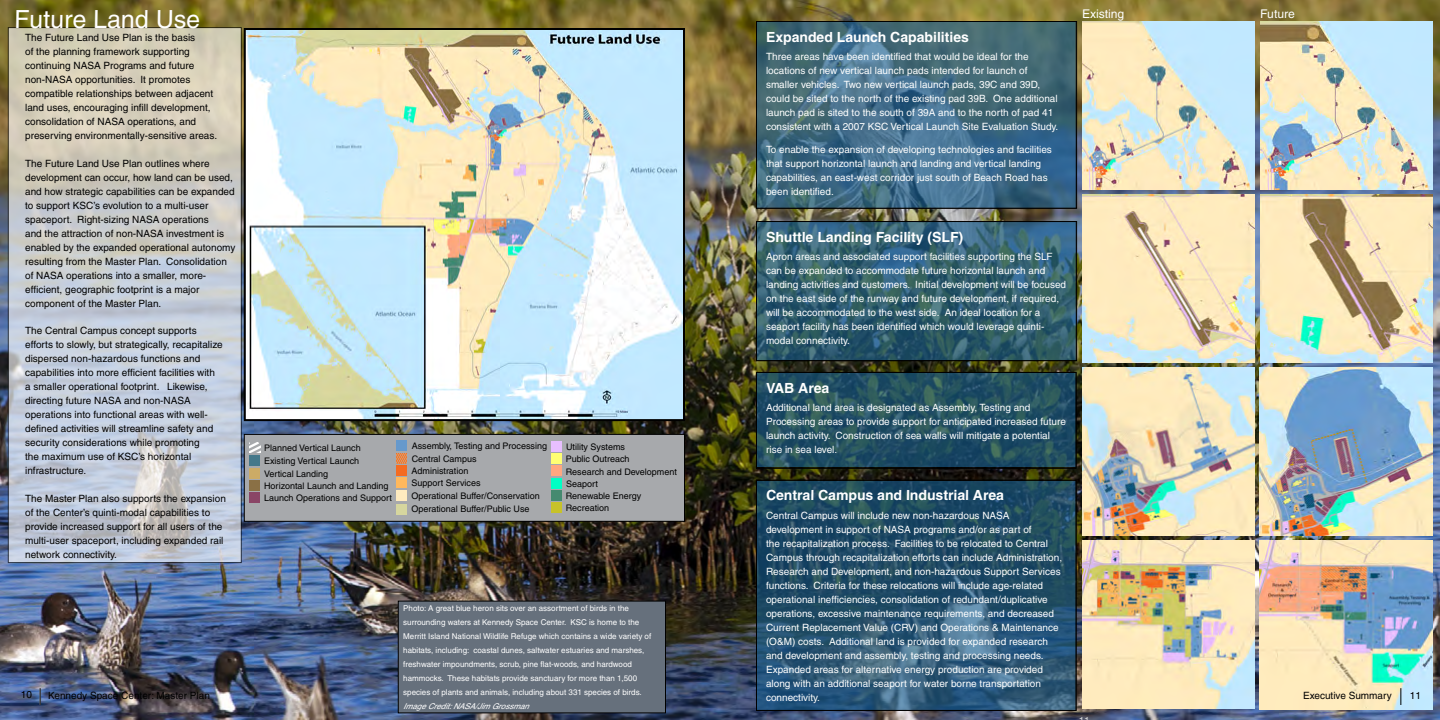
<style>
.page{position:relative;width:1440px;height:720px;background:#fff}
.page>*{position:absolute;margin:0;border:0;box-sizing:border-box;transform-origin:0 0}
.Section_Header_Text{font:25px "Helvetica";color:#fff}
.Header_Text{font:700 14px "Helvetica";color:#fff}
.Header_Text-2{font:12px "Helvetica";color:#fff}
.t1{font:10px/14px "Helvetica";color:#fff}
.t2{font:10px/14px "Helvetica";color:#000}
.t3{font:9px "Helvetica";color:#000}
.t4{font:8px/14px "Helvetica";color:#fff}
.s1{font-style:italic}
</style>
<div class="page">
<img style="left:0;top:0;width:1440px;height:720px">
<svg style="left:10px;top:29px;width:230px;height:532px;background:#cacdce"></svg>
<div style="left:398px;top:601px;width:268px;height:112px;background:#66707c"></div>
<div style="left:398px;top:601px;width:268px;height:112px;border:1px solid #000"></div>
<img style="left:247px;top:31px;width:435px;height:387px">
<div style="left:244px;top:28px;width:441px;height:393px;border:2px solid #000"></div>
<img style="left:1082px;top:21px;width:173px;height:169px">
<img style="left:1260px;top:21px;width:173px;height:169px">
<img style="left:1082px;top:194px;width:173px;height:169px">
<img style="left:1260px;top:194px;width:173px;height:169px">
<img style="left:1082px;top:367px;width:173px;height:169px">
<img style="left:1260px;top:367px;width:173px;height:169px">
<img style="left:1082px;top:540px;width:173px;height:169px">
<img style="left:1260px;top:540px;width:173px;height:169px">
<svg style="left:758px;top:223px;width:317px;height:136px;background:#315f70"></svg>
<div style="left:756px;top:221px;width:321px;height:140px;border:1px solid #000"></div>
<svg style="left:758px;top:374px;width:317px;height:92px;background:#224f61"></svg>
<div style="left:756px;top:372px;width:321px;height:97px;border:1px solid #000"></div>
<svg style="left:758px;top:482px;width:317px;height:227px;background:#26516d"></svg>
<div style="left:756px;top:480px;width:321px;height:231px;border:1px solid #000"></div>
<div style="left:244px;top:434px;width:440px;height:87px;background:#a7a9ac"></div>
<div style="left:244px;top:434px;width:441px;height:88px;border:1px solid #000"></div>
<div style="left:396px;top:466px;width:11px;height:10px;background:#f56b21"></div>
<div style="left:396px;top:478px;width:11px;height:10px;background:#ffb85c"></div>
<div style="left:551px;top:441px;width:11px;height:10px;background:#e8bfff"></div>
<div style="left:551px;top:453px;width:11px;height:11px;background:#ffff73"></div>
<div style="left:551px;top:466px;width:11px;height:10px;background:#ffa680"></div>
<div style="left:551px;top:478px;width:11px;height:10px;background:#00ffc4"></div>
<div style="left:551px;top:490px;width:11px;height:11px;background:#458a70"></div>
<div style="left:396px;top:491px;width:11px;height:10px;background:#ffebbf"></div>
<div style="left:396px;top:505px;width:11px;height:10px;background:#d6d69e"></div>
<div style="left:551px;top:503px;width:11px;height:10px;background:#c7c229"></div>
<div style="left:250px;top:456px;width:10px;height:10px;background:#45788a"></div>
<div style="left:250px;top:468px;width:10px;height:10px;background:#ccab66"></div>
<div style="left:250px;top:480px;width:10px;height:11px;background:#8a7045"></div>
<div style="left:250px;top:493px;width:10px;height:10px;background:#8a4566"></div>
<div style="left:396px;top:441px;width:11px;height:10px;background:#69c"></div>
<svg style="left:396px;top:454px;width:11px;height:10px"></svg>
<svg style="left:250px;top:443px;width:10px;height:10px"></svg>
<svg style="left:758px;top:23px;width:317px;height:184px;background:#416b81"></svg>
<div style="left:756px;top:21px;width:321px;height:188px;border:1px solid #000"></div>
<svg style="left:40px;top:688px;width:1px;height:17px"></svg>
<svg style="left:1400px;top:688px;width:1px;height:17px"></svg>
<h2 class="Section_Header_Text" style="left:14px;top:5px;width:188px">Future Land Use</h2>
<h3 class="Header_Text-2" style="left:1082px;top:7px;width:44px">Existing</h3>
<h3 class="Header_Text-2" style="left:1260px;top:7px;width:36px">Future</h3>
<h3 class="Header_Text" style="left:766px;top:28px;width:204px">Expanded Launch Capabilities</h3>
<p class="t1" style="left:766px;top:50px;width:294px">Three areas have been identified that would be ideal for the locations of new vertical launch pads intended for launch of smaller vehicles. Two new vertical launch pads, 39C and 39D, could be sited to the north of the existing pad 39B. One additional launch pad is sited to the south of 39A and to the north of pad 41 consistent with a 2007 KSC Vertical Launch Site Evaluation Study.</p>
<p class="t1" style="left:766px;top:143px;width:287px">To enable the expansion of developing technologies and facilities that support horizontal launch and landing and vertical landing capabilities, an east-west corridor just south of Beach Road has been identified.</p>
<p class="t2" style="left:25px;top:31px;width:193px">The Future Land Use Plan is the basis<br>of the planning framework supporting continuing NASA Programs and future non-NASA opportunities. It promotes compatible relationships between adjacent land uses, encouraging infill development, consolidation of NASA operations, and preserving environmentally-sensitive areas.</p>
<p class="t2" style="left:25px;top:156px;width:212px">The Future Land Use Plan outlines where development can occur, how land can be used, and how strategic capabilities can be expanded to support KSC’s evolution to a multi-user spaceport. Right-sizing NASA operations<br>and the attraction of non-NASA investment is enabled by the expanded operational autonomy resulting from the Master Plan. Consolidation of NASA operations into a smaller, more&shy;efficient, geographic footprint is a major component of the Master Plan.</p>
<p class="t2" style="left:25px;top:324px;width:199px">The Central Campus concept supports efforts to slowly, but strategically, recapitalize dispersed non-hazardous functions and capabilities into more efficient facilities with a smaller operational footprint. Likewise, directing future NASA and non-NASA operations into functional areas with well&shy;defined activities will streamline safety and security considerations while promoting<br>the maximum use of KSC’s horizontal infrastructure.</p>
<p class="t2" style="left:25px;top:491px;width:202px">The Master Plan also supports the expansion of the Center’s quinti-modal capabilities to provide increased support for all users of the multi-user spaceport, including expanded rail network connectivity.</p>
<h3 class="Header_Text" style="left:766px;top:228px;width:199px">Shuttle Landing Facility (SLF)</h3>
<p class="t1" style="left:766px;top:250px;width:302px">Apron areas and associated support facilities supporting the SLF can be expanded to accommodate future horizontal launch and landing activities and customers. Initial development will be focused on the east side of the runway and future development, if required, will be accommodated to the west side. An ideal location for a seaport facility has been identified which would leverage quinti&shy;modal connectivity.</p>
<h3 class="Header_Text" style="left:766px;top:379px;width:65px">VAB Area</h3>
<p class="t1" style="left:766px;top:401px;width:302px">Additional land area is designated as Assembly, Testing and Processing areas to provide support for anticipated increased future launch activity. Construction of sea walls will mitigate a potential rise in sea level.</p>
<h3 class="Header_Text" style="left:766px;top:487px;width:240px">Central Campus and Industrial Area</h3>
<p class="t1" style="left:766px;top:508px;width:298px">Central Campus will include new non-hazardous NASA development in support of NASA programs and/or as part of<br>the recapitalization process. Facilities to be relocated to Central Campus through recapitalization efforts can include Administration, Research and Development, and non-hazardous Support Services functions. Criteria for these relocations will include age-related operational inefficiencies, consolidation of redundant/duplicative operations, excessive maintenance requirements, and decreased Current Replacement Value (CRV) and Operations &amp; Maintenance (O&amp;M) costs. Additional land is provided for expanded research and development and assembly, testing and processing needs.<br>Expanded areas for alternative energy production are provided along with an additional seaport for water borne transportation connectivity.</p>
<p class="t3" style="left:412px;top:441px;width:137px">Assembly, Testing and Processing</p>
<p class="t3" style="left:412px;top:454px;width:66px">Central Campus</p>
<p class="t3" style="left:412px;top:466px;width:58px">Administration</p>
<p class="t3" style="left:412px;top:478px;width:71px">Support Services</p>
<p class="t3" style="left:566px;top:441px;width:61px">Utility Systems</p>
<p class="t3" style="left:566px;top:454px;width:65px">Public Outreach</p>
<p class="t3" style="left:566px;top:466px;width:113px">Research and Development</p>
<p class="t3" style="left:566px;top:478px;width:33px">Seaport</p>
<p class="t3" style="left:566px;top:491px;width:77px">Renewable Energy</p>
<p class="t3" style="left:264px;top:443px;width:98px">Planned Vertical Launch</p>
<p class="t3" style="left:264px;top:456px;width:97px">Existing Vertical Launch</p>
<p class="t3" style="left:264px;top:468px;width:66px">Vertical Landing</p>
<p class="t3" style="left:264px;top:481px;width:126px">Horizontal Launch and Landing</p>
<p class="t3" style="left:264px;top:493px;width:129px">Launch Operations and Support</p>
<p class="t3" style="left:412px;top:491px;width:130px">Operational Buffer/Conservation</p>
<p class="t3" style="left:412px;top:504px;width:120px">Operational Buffer/Public Use</p>
<p class="t3" style="left:566px;top:503px;width:45px">Recreation</p>
<p class="t4" style="left:403px;top:601px;width:250px">Photo: A great blue heron sits over an assortment of birds in the surrounding waters at Kennedy Space Center. KSC is home to the Merritt Island National Wildlife Refuge which contains a wide variety of habitats, including: coastal dunes, saltwater estuaries and marshes, freshwater impoundments, scrub, pine flat-woods, and hardwood hammocks. These habitats provide sanctuary for more than 1,500 species of plants and animals, including about 331 species of birds.<br><span class="s1">ImageCredit:NASA/JimGrossman</span></p>
<p class="t2" style="left:21px;top:687px;width:13px">10</p>
<p class="t2" style="left:1303px;top:688px;width:90px">Executive Summary</p>
<p class="t2" style="left:1410px;top:688px;width:13px">11</p>
<p class="t2" style="left:48px;top:688px;width:163px">Kennedy Space Center: Master Plan</p>
</div>
